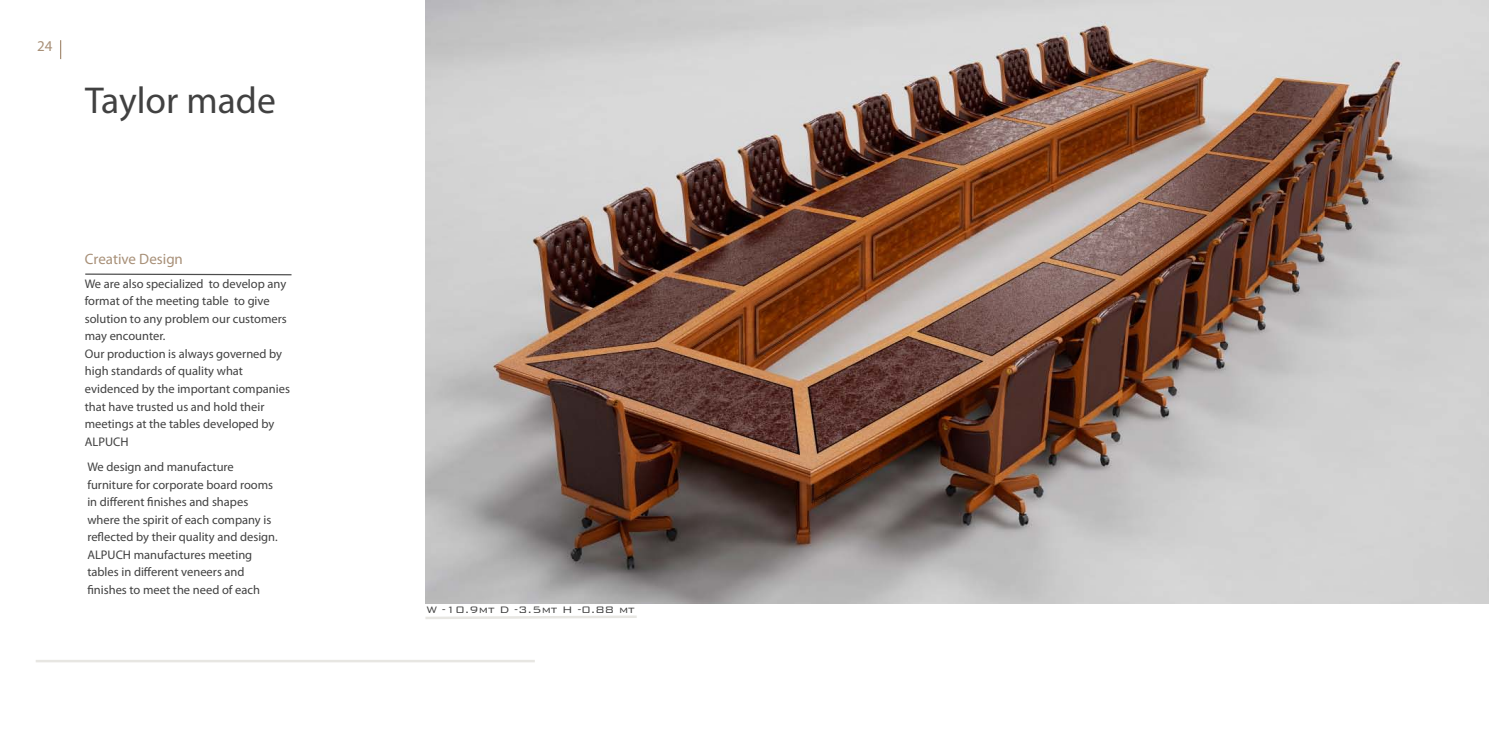
<style>
.page{position:relative;width:1489px;height:745px;background:#fff}
.page>*{position:absolute;margin:0;border:0;box-sizing:border-box;transform-origin:0 0}
.t1{font:37.5px "Myriad Pro";color:#414141}
.t2{font:15px "Myriad Pro";color:#a89078}
.t3{font:12.5px/17.5px "Myriad Pro";color:#414141}
.t4{font:300 12.5px "Bank Gothic BT";color:#414141}
</style>
<div class="page">
<svg style="left:60px;top:40px;width:1px;height:19px"></svg>
<img style="left:425px;top:0;width:1063px;height:603px">
<hr style="left:36px;top:659px;width:499px;height:3px;background:#e7e6e2">
<svg style="left:425px;top:615px;width:212px;height:4px"></svg>
<svg style="left:85px;top:273px;width:207px;height:3px"></svg>
<p class="t2" style="left:37px;top:37px;width:17px">24</p>
<h1 class="t1" style="left:85px;top:77px;width:192px">Taylor made</h1>
<p class="t2" style="left:85px;top:249px;width:99px">Creative Design</p>
<p class="t3" style="left:85px;top:274px;width:207px">We are also specialized to develop any format of the meeting table to give solution to any problem our customers may encounter.<br>Our production is always governed by high standards of quality what evidenced by the important companies that have trusted us and hold their meetings at the tables developed by<br>ALPUCH</p>
<p class="t3" style="left:87px;top:457px;width:192px">We design and manufacture furniture for corporate board rooms in different finishes and shapes where the spirit of each company is reflected by their quality and design.<br>ALPUCH manufactures meeting tables in different veneers and finishes to meet the need of each</p>
<p class="t4" style="left:426px;top:603px;width:210px">W -10.9mt D -3.5mt H -0.88 mt</p>
</div>
